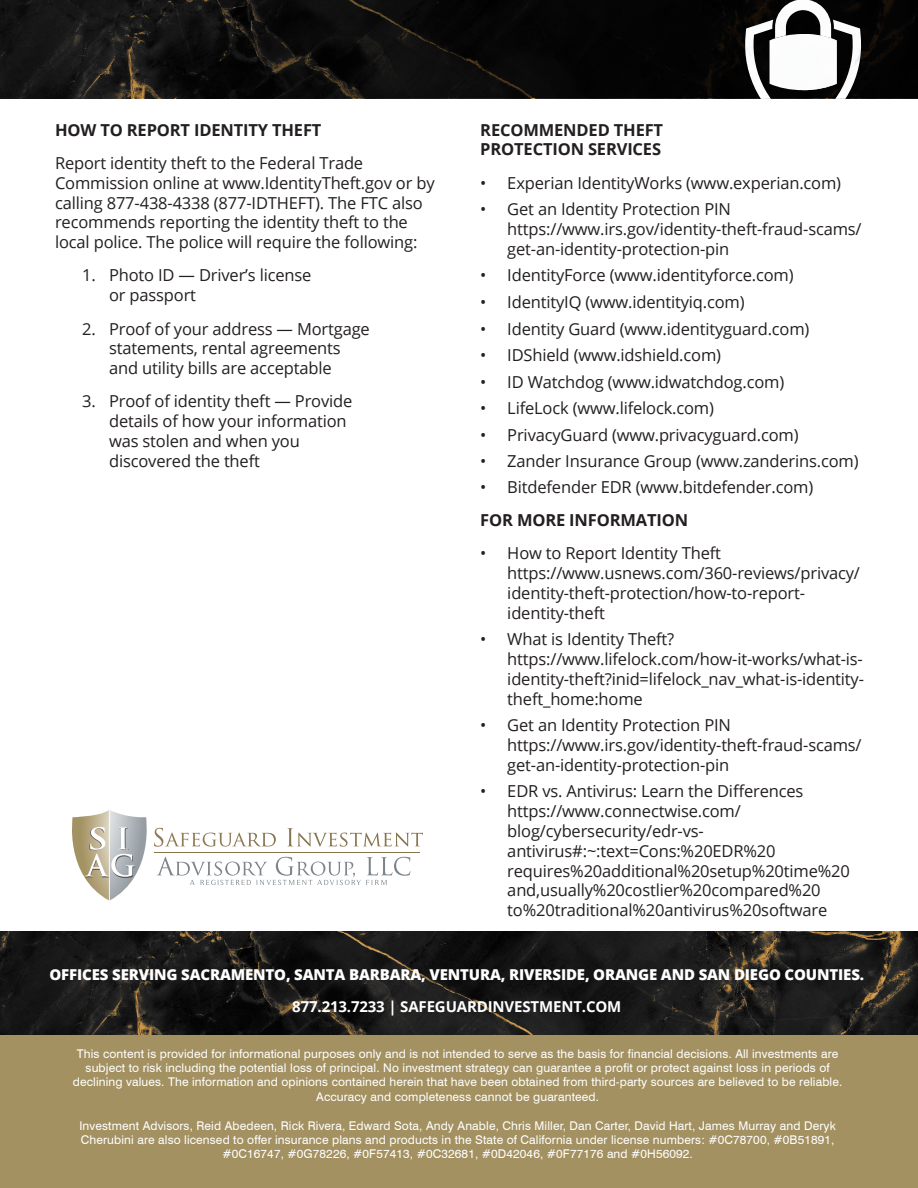
<style>
.page{position:relative;width:918px;height:1188px;background:#fff}
.page>*{position:absolute;margin:0;border:0;box-sizing:border-box;transform-origin:0 0}
.t1{font:16.5px/19.8px "Open Sans";letter-spacing:-.01em;color:#231f20}
.t2{font:700 16.5px/19.8px "Open Sans";letter-spacing:-.01em;color:#231f20}
.t3{font:800 15px "Open Sans";letter-spacing:-.01em;color:#fff}
.t4{font:700 15px "Open Sans";letter-spacing:-.01em;color:#fff}
.t5{font:12px/14.4px "Swiss 721 BT";letter-spacing:.01em;color:#fff;text-align:center}
</style>
<div class="page">
<img style="left:0;top:932px;width:918px;height:104px">
<div style="left:0;top:1036px;width:918px;height:152px;background:#a49161"></div>
<svg style="left:0;top:0;width:918px;height:98px;background:#0d0d0c"></svg>
<svg style="left:72px;top:810px;width:351px;height:90px"></svg>
<svg style="left:744px;top:0;width:119px;height:99px"></svg>
<p class="t2" style="left:55px;top:119px;width:268px">HOW TO REPORT IDENTITY THEFT</p>
<p class="t1" style="left:55px;top:153px;width:381px">Report identity theft to the Federal Trade Commission online at www.IdentityTheft.gov or by calling 877-438-4338 (877-IDTHEFT). The FTC also recommends reporting the identity theft to the local police. The police will require the following:</p>
<p class="t1" style="left:109px;top:265px;width:204px;text-indent:-27px">1. Photo ID — Driver’s license or passport</p>
<p class="t1" style="left:109px;top:318px;width:262px;text-indent:-27px">2. Proof of your address — Mortgage statements, rental agreements and utility bills are acceptable</p>
<p class="t1" style="left:109px;top:391px;width:245px;text-indent:-27px">3. Proof of identity theft — Provide details of how your information was stolen and when you discovered the theft</p>
<p class="t2" style="left:480px;top:119px;width:184px">RECOMMENDED THEFT<br>PROTECTION SERVICES</p>
<p class="t1" style="left:480px;top:172px;width:362px">• Experian IdentityWorks (www.experian.com)</p>
<p class="t1" style="left:507px;top:199px;width:356px;text-indent:-27px">• Get an Identity Protection PIN https://www.irs.gov/identity-theft-fraud-scams/ get-an-identity-protection-pin</p>
<p class="t1" style="left:480px;top:265px;width:315px">• IdentityForce (www.identityforce.com)</p>
<p class="t1" style="left:480px;top:292px;width:266px">• IdentityIQ (www.identityiq.com)</p>
<p class="t1" style="left:480px;top:318px;width:331px">• Identity Guard (www.identityguard.com)</p>
<p class="t1" style="left:480px;top:345px;width:242px">• IDShield (www.idshield.com)</p>
<p class="t1" style="left:480px;top:371px;width:305px">• ID Watchdog (www.idwatchdog.com)</p>
<p class="t1" style="left:480px;top:398px;width:235px">• LifeLock (www.lifelock.com)</p>
<p class="t1" style="left:480px;top:424px;width:320px">• PrivacyGuard (www.privacyguard.com)</p>
<p class="t1" style="left:480px;top:451px;width:380px">• Zander Insurance Group (www.zanderins.com)</p>
<p class="t1" style="left:480px;top:476px;width:334px">• Bitdefender EDR (www.bitdefender.com)</p>
<p class="t2" style="left:480px;top:510px;width:209px">FOR MORE INFORMATION</p>
<p class="t1" style="left:507px;top:543px;width:354px;text-indent:-27px">• How to Report Identity Theft https://www.usnews.com/360-reviews/privacy/ identity-theft-protection/how-to-report&shy;identity-theft</p>
<p class="t1" style="left:507px;top:629px;width:358px;text-indent:-27px">• What is Identity Theft? https://www.lifelock.com/how-it-works/what-is&shy;identity-theft?inid=lifelock_nav_what-is-identity&shy;theft_home:home</p>
<p class="t1" style="left:507px;top:715px;width:356px;text-indent:-27px">• Get an Identity Protection PIN https://www.irs.gov/identity-theft-fraud-scams/ get-an-identity-protection-pin</p>
<p class="t1" style="left:507px;top:781px;width:344px;text-indent:-27px">• EDR vs. Antivirus: Learn the Differences https://www.connectwise.com/ blog/cybersecurity/edr-vs&shy;antivirus#:~:text=Cons:%20EDR%20 requires%20additional%20setup%20time%20 and,usually%20costlier%20compared%20 to%20traditional%20antivirus%20software</p>
<p class="t3" style="left:50px;top:963px;width:816px">OFFICES SERVING SACRAMENTO, SANTA BARBARA, VENTURA, RIVERSIDE, ORANGE AND SAN DIEGO COUNTIES.</p>
<p class="t4" style="left:292px;top:996px;width:331px">877.213.7233 | SAFEGUARDINVESTMENT.COM</p>
<p class="t5" style="left:73px;top:1046px;width:771px">This content is provided for informational purposes only and is not intended to serve as the basis for financial decisions. All investments are subject to risk including the potential loss of principal. No investment strategy can guarantee a profit or protect against loss in periods of declining values. The information and opinions contained herein that have been obtained from third-party sources are believed to be reliable.<br>Accuracy and completeness cannot be guaranteed.</p>
<p class="t5" style="left:79px;top:1118px;width:758px">Investment Advisors, Reid Abedeen, Rick Rivera, Edward Sota, Andy Anable, Chris Miller, Dan Carter, David Hart, James Murray and Deryk<br>Cherubini are also licensed to offer insurance plans and products in the State of California under license numbers: #0C78700, #0B51891, #0C16747, #0G78226, #0F57413, #0C32681, #0D42046, #0F77176 and #0H56092.</p>
</div>
